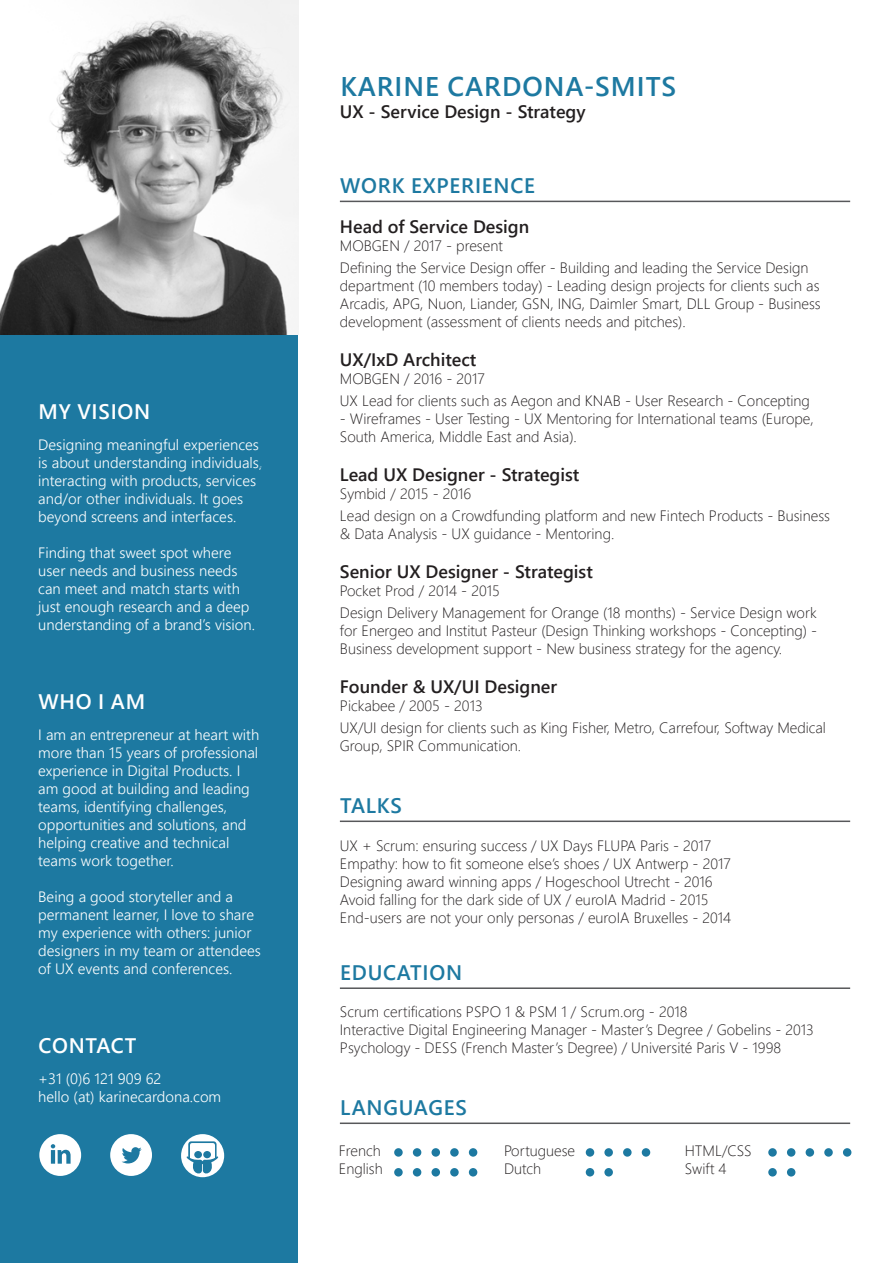
<style>
.page{position:relative;width:893px;height:1263px;background:#fff}
.page>*{position:absolute;margin:0;border:0;box-sizing:border-box;transform-origin:0 0}
.Nom{font:27px "Webly Sleek UI Semibold";letter-spacing:.035em;color:#1d79a1}
.Titre_section{font:21px "Webly Sleek UI Semibold";letter-spacing:.035em;color:#1d79a1}
.Resume_title{font:21px "Webly Sleek UI Semibold";letter-spacing:.035em;color:#fff}
.Position{font:18px "Webly Sleek UI Semibold";color:#231f20}
.Role_description{font:15px/18px "Webly Sleek UI Light";color:#231f20}
.Resume{font:15px/18px "Webly Sleek UI Semilight";color:#fff}
.company{font:15px "Webly Sleek UI Light";color:#231f20}
</style>
<div class="page">
<div style="left:0;top:0;width:298px;height:1263px;background:#1d79a1"></div>
<svg style="left:110px;top:1134px;width:42px;height:42px"></svg>
<svg style="left:39px;top:1134px;width:42px;height:42px"></svg>
<svg style="left:181px;top:1134px;width:43px;height:43px"></svg>
<img style="left:0;top:0;width:299px;height:334px">
<hr style="left:340px;top:201px;width:510px;height:1px;background:#57585a">
<hr style="left:340px;top:820px;width:510px;height:2px;background:#57585a">
<hr style="left:340px;top:987px;width:510px;height:2px;background:#57585a">
<hr style="left:340px;top:1122px;width:510px;height:2px;background:#57585a">
<div style="left:394px;top:1148px;width:9px;height:9px;background:#1d79a1;border-radius:50%"></div>
<div style="left:413px;top:1148px;width:8px;height:9px;background:#1d79a1;border-radius:50%"></div>
<div style="left:431px;top:1148px;width:9px;height:9px;background:#1d79a1;border-radius:50%"></div>
<div style="left:450px;top:1148px;width:9px;height:9px;background:#1d79a1;border-radius:50%"></div>
<div style="left:469px;top:1148px;width:8px;height:9px;background:#1d79a1;border-radius:50%"></div>
<div style="left:394px;top:1168px;width:9px;height:8px;background:#1d79a1;border-radius:50%"></div>
<div style="left:413px;top:1168px;width:8px;height:8px;background:#1d79a1;border-radius:50%"></div>
<div style="left:431px;top:1168px;width:9px;height:8px;background:#1d79a1;border-radius:50%"></div>
<div style="left:450px;top:1168px;width:9px;height:8px;background:#1d79a1;border-radius:50%"></div>
<div style="left:469px;top:1168px;width:8px;height:8px;background:#1d79a1;border-radius:50%"></div>
<div style="left:586px;top:1148px;width:8px;height:9px;background:#1d79a1;border-radius:50%"></div>
<div style="left:604px;top:1148px;width:9px;height:9px;background:#1d79a1;border-radius:50%"></div>
<div style="left:623px;top:1148px;width:9px;height:9px;background:#1d79a1;border-radius:50%"></div>
<div style="left:642px;top:1148px;width:8px;height:9px;background:#1d79a1;border-radius:50%"></div>
<div style="left:586px;top:1168px;width:8px;height:8px;background:#1d79a1;border-radius:50%"></div>
<div style="left:604px;top:1168px;width:9px;height:8px;background:#1d79a1;border-radius:50%"></div>
<div style="left:768px;top:1148px;width:9px;height:9px;background:#1d79a1;border-radius:50%"></div>
<div style="left:787px;top:1148px;width:8px;height:9px;background:#1d79a1;border-radius:50%"></div>
<div style="left:806px;top:1148px;width:8px;height:9px;background:#1d79a1;border-radius:50%"></div>
<div style="left:824px;top:1148px;width:9px;height:9px;background:#1d79a1;border-radius:50%"></div>
<div style="left:843px;top:1148px;width:8px;height:9px;background:#1d79a1;border-radius:50%"></div>
<div style="left:768px;top:1168px;width:9px;height:8px;background:#1d79a1;border-radius:50%"></div>
<div style="left:787px;top:1168px;width:8px;height:8px;background:#1d79a1;border-radius:50%"></div>
<p class="Resume_title" style="left:39px;top:395px;width:113px">MY VISION</p>
<p class="Resume" style="left:38px;top:435px;width:226px">Designing meaningful experiences is about understanding individuals, interacting with products, services and/or other individuals. It goes beyond screens and interfaces.</p>
<p class="Resume" style="left:38px;top:543px;width:218px">Finding that sweet spot where user needs and business needs can meet and match starts with just enough research and a deep understanding of a brand’s vision.</p>
<p class="Resume_title" style="left:39px;top:685px;width:108px">WHO I AM</p>
<p class="Resume" style="left:38px;top:725px;width:223px">I am an entrepreneur at heart with more than 15 years of professional experience in Digital Products. I am good at building and leading teams, identifying challenges, opportunities and solutions, and helping creative and technical teams work together.</p>
<p class="Resume" style="left:38px;top:887px;width:224px">Being a good storyteller and a permanent learner, I love to share my experience with others: junior designers in my team or attendees of UX events and conferences.</p>
<p class="Resume_title" style="left:39px;top:1029px;width:99px">CONTACT</p>
<p class="Resume" style="left:38px;top:1068px;width:125px">+31 (0)6 121 909 62</p>
<p class="Resume" style="left:38px;top:1086px;width:184px">hello (at) karinecardona.com</p>
<p class="Nom" style="left:340px;top:66px;width:337px">KARINE CARDONA-SMITS</p>
<p class="Position" style="left:340px;top:98px;width:247px">UX - Service Design - Strategy</p>
<p class="Titre_section" style="left:340px;top:169px;width:196px">WORK EXPERIENCE</p>
<p class="Position" style="left:340px;top:213px;width:191px">Head of Service Design</p>
<p class="company" style="left:340px;top:234px;width:164px">MOBGEN / 2017 - present</p>
<p class="Role_description" style="left:340px;top:258px;width:482px">Defining the Service Design offer - Building and leading the Service Design department (10 members today) - Leading design projects for clients such as Arcadis, APG, Nuon, Liander, GSN, ING, Daimler Smart, DLL Group - Business development (assessment of clients needs and pitches).</p>
<p class="Position" style="left:340px;top:346px;width:138px">UX/IxD Architect</p>
<p class="company" style="left:340px;top:367px;width:146px">MOBGEN / 2016 - 2017</p>
<p class="Role_description" style="left:340px;top:391px;width:472px">UX Lead for clients such as Aegon and KNAB - User Research - Concepting</p>
<p class="Role_description" style="left:340px;top:409px;width:475px">- Wireframes - User Testing - UX Mentoring for International teams (Europe,<br>South America, Middle East and Asia).</p>
<p class="Position" style="left:340px;top:461px;width:241px">Lead UX Designer - Strategist</p>
<p class="company" style="left:340px;top:482px;width:133px">Symbid / 2015 - 2016</p>
<p class="Role_description" style="left:340px;top:506px;width:492px">Lead design on a Crowdfunding platform and new Fintech Products - Business &amp; Data Analysis - UX guidance - Mentoring.</p>
<p class="Position" style="left:340px;top:558px;width:254px">Senior UX Designer - Strategist</p>
<p class="company" style="left:340px;top:579px;width:161px">Pocket Prod / 2014 - 2015</p>
<p class="Role_description" style="left:340px;top:603px;width:479px;text-align:justify">Design Delivery Management for Orange (18 months) - Service Design work for Energeo and Institut Pasteur (Design Thinking workshops - Concepting) - Business development support - New business strategy for the agency.</p>
<p class="Position" style="left:340px;top:672px;width:219px">Founder &amp; UX/UI Designer</p>
<p class="company" style="left:340px;top:694px;width:144px">Pickabee / 2005 - 2013</p>
<p class="Role_description" style="left:340px;top:718px;width:488px">UX/UI design for clients such as King Fisher, Metro, Carrefour, Softway Medical<br>Group, SPIR Communication.</p>
<p class="Titre_section" style="left:340px;top:789px;width:63px">TALKS</p>
<p class="Role_description" style="left:340px;top:836px;width:373px">UX + Scrum: ensuring success / UX Days FLUPA Paris - 2017</p>
<p class="Role_description" style="left:340px;top:854px;width:393px">Empathy: how to fit someone else’s shoes / UX Antwerp - 2017</p>
<p class="Role_description" style="left:340px;top:872px;width:374px">Designing award winning apps / Hogeschool Utrecht - 2016</p>
<p class="Role_description" style="left:340px;top:890px;width:370px">Avoid falling for the dark side of UX / euroIA Madrid - 2015</p>
<p class="Role_description" style="left:340px;top:908px;width:393px">End-users are not your only personas / euroIA Bruxelles - 2014</p>
<p class="Titre_section" style="left:340px;top:956px;width:123px">EDUCATION</p>
<p class="Role_description" style="left:340px;top:1002px;width:349px">Scrum certifications PSPO 1 &amp; PSM 1 / Scrum.org - 2018</p>
<p class="Role_description" style="left:340px;top:1020px;width:476px">Interactive Digital Engineering Manager - Master’s Degree / Gobelins - 2013</p>
<p class="Role_description" style="left:340px;top:1038px;width:443px">Psychology - DESS (French Master’s Degree) / Université Paris V - 1998</p>
<p class="Titre_section" style="left:340px;top:1091px;width:128px">LANGUAGES</p>
<p class="Role_description" style="left:339px;top:1141px;width:43px">French</p>
<p class="Role_description" style="left:339px;top:1159px;width:45px">English</p>
<p class="Role_description" style="left:504px;top:1141px;width:73px">Portuguese</p>
<p class="Role_description" style="left:504px;top:1159px;width:39px">Dutch</p>
<p class="Role_description" style="left:685px;top:1141px;width:68px">HTML/CSS</p>
<p class="Role_description" style="left:685px;top:1159px;width:43px">Swift 4</p>
</div>
